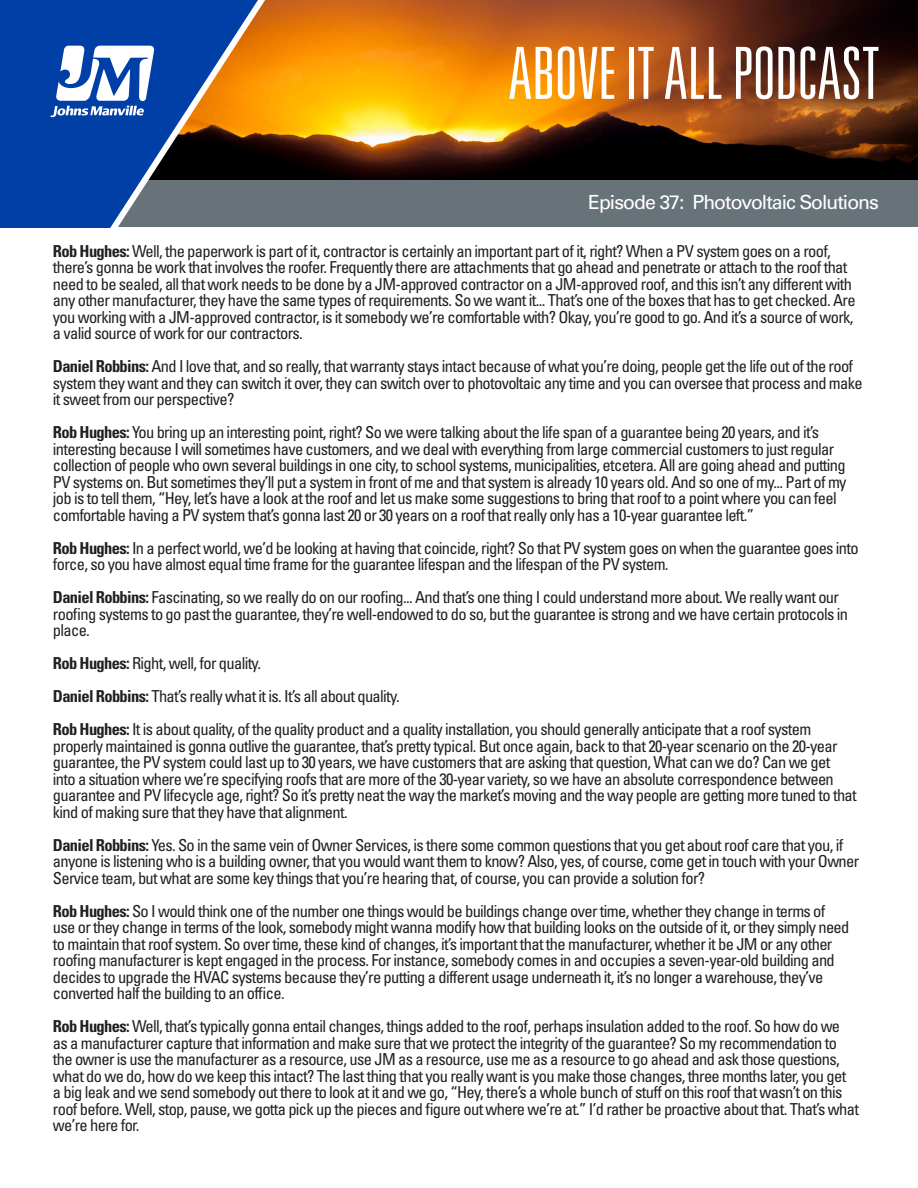
<style>
.page{position:relative;width:918px;height:1188px;background:#fff}
.page>*{position:absolute;margin:0;border:0;box-sizing:border-box;transform-origin:0 0}
.t1{font:300 ultra-condensed 72px "Univers LT Std";letter-spacing:-.005em;color:#fff}
.t2{font:19.5px "Univers LT Std";letter-spacing:-.05em;color:#fff}
.t3{font:condensed 16.5px/16.5px "Univers LT Std";letter-spacing:-.04em;color:#231f20}
.s1{font-weight:700}
</style>
<div class="page">
<img style="left:279px;top:0;width:639px;height:180px">
<div style="left:0;top:180px;width:918px;height:47px;background:#687379"></div>
<svg style="left:0;top:0;width:279px;height:228px;background:#36507d"></svg>
<svg style="left:50px;top:46px;width:104px;height:71px"></svg>
<h1 class="t1" style="left:508px;top:36px;width:373px">ABOVE IT ALL PODCAST</h1>
<p class="t2" style="left:588px;top:191px;width:292px">Episode 37: Photovoltaic Solutions</p>
<p class="t3" style="left:53px;top:242px;width:804px"><span class="s1">Rob Hughes:</span> Well, the paperwork is part of it, contractor is certainly an important part of it, right? When a PV system goes on a roof, there’s gonna be work that involves the roofer. Frequently there are attachments that go ahead and penetrate or attach to the roof that need to be sealed, all that work needs to be done by a JM-approved contractor on a JM-approved roof, and this isn’t any different with any other manufacturer, they have the same types of requirements. So we want it... That’s one of the boxes that has to get checked. Are you working with a JM-approved contractor, is it somebody we’re comfortable with? Okay, you’re good to go. And it’s a source of work, a valid source of work for our contractors.</p>
<p class="t3" style="left:53px;top:358px;width:811px"><span class="s1">Daniel Robbins:</span> And I love that, and so really, that warranty stays intact because of what you’re doing, people get the life out of the roof system they want and they can switch it over, they can switch over to photovoltaic any time and you can oversee that process and make it sweet from our perspective?</p>
<p class="t3" style="left:53px;top:424px;width:795px"><span class="s1">Rob Hughes:</span> You bring up an interesting point, right? So we were talking about the life span of a guarantee being 20 years, and it’s interesting because I will sometimes have customers, and we deal with everything from large commercial customers to just regular collection of people who own several buildings in one city, to school systems, municipalities, etcetera. All are going ahead and putting PV systems on. But sometimes they’ll put a system in front of me and that system is already 10 years old. And so one of my... Part of my job is to tell them, “Hey, let’s have a look at the roof and let us make some suggestions to bring that roof to a point where you can feel comfortable having a PV system that’s gonna last 20 or 30 years on a roof that really only has a 10-year guarantee left.”</p>
<p class="t3" style="left:53px;top:539px;width:807px"><span class="s1">Rob Hughes:</span> In a perfect world, we’d be looking at having that coincide, right? So that PV system goes on when the guarantee goes into force, so you have almost equal time frame for the guarantee lifespan and the lifespan of the PV system.</p>
<p class="t3" style="left:53px;top:589px;width:797px"><span class="s1">Daniel Robbins:</span> Fascinating, so we really do on our roofing... And that’s one thing I could understand more about. We really want our roofing systems to go past the guarantee, they’re well-endowed to do so, but the guarantee is strong and we have certain protocols in place.</p>
<p class="t3" style="left:53px;top:655px;width:210px"><span class="s1">Rob Hughes:</span> Right, well, for quality.</p>
<p class="t3" style="left:53px;top:688px;width:348px"><span class="s1">Daniel Robbins:</span> That’s really what it is. It’s all about quality.</p>
<p class="t3" style="left:53px;top:721px;width:805px"><span class="s1">Rob Hughes:</span> It is about quality, of the quality product and a quality installation, you should generally anticipate that a roof system properly maintained is gonna outlive the guarantee, that’s pretty typical. But once again, back to that 20-year scenario on the 20-year guarantee, the PV system could last up to 30 years, we have customers that are asking that question, What can we do? Can we get into a situation where we’re specifying roofs that are more of the 30-year variety, so we have an absolute correspondence between guarantee and PV lifecycle age, right? So it’s pretty neat the way the market’s moving and the way people are getting more tuned to that kind of making sure that they have that alignment.</p>
<p class="t3" style="left:53px;top:836px;width:808px"><span class="s1">Daniel Robbins:</span> Yes. So in the same vein of Owner Services, is there some common questions that you get about roof care that you, if anyone is listening who is a building owner, that you would want them to know? Also, yes, of course, come get in touch with your Owner<br>Service team, but what are some key things that you’re hearing that, of course, you can provide a solution for?</p>
<p class="t3" style="left:53px;top:902px;width:798px"><span class="s1">Rob Hughes:</span> So I would think one of the number one things would be buildings change over time, whether they change in terms of use or they change in terms of the look, somebody might wanna modify how that building looks on the outside of it, or they simply need to maintain that roof system. So over time, these kind of changes, it’s important that the manufacturer, whether it be JM or any other roofing manufacturer is kept engaged in the process. For instance, somebody comes in and occupies a seven-year-old building and decides to upgrade the HVAC systems because they’re putting a different usage underneath it, it’s no longer a warehouse, they’ve converted half the building to an office.</p>
<p class="t3" style="left:53px;top:1018px;width:808px"><span class="s1">Rob Hughes:</span> Well, that’s typically gonna entail changes, things added to the roof, perhaps insulation added to the roof. So how do we as a manufacturer capture that information and make sure that we protect the integrity of the guarantee? So my recommendation to the owner is use the manufacturer as a resource, use JM as a resource, use me as a resource to go ahead and ask those questions, what do we do, how do we keep this intact? The last thing that you really want is you make those changes, three months later, you get<br>a big leak and we send somebody out there to look at it and we go, “Hey, there’s a whole bunch of stuff on this roof that wasn’t on this roof before. Well, stop, pause, we gotta pick up the pieces and figure out where we’re at.” I’d rather be proactive about that. That’s what we’re here for.</p>
</div>
